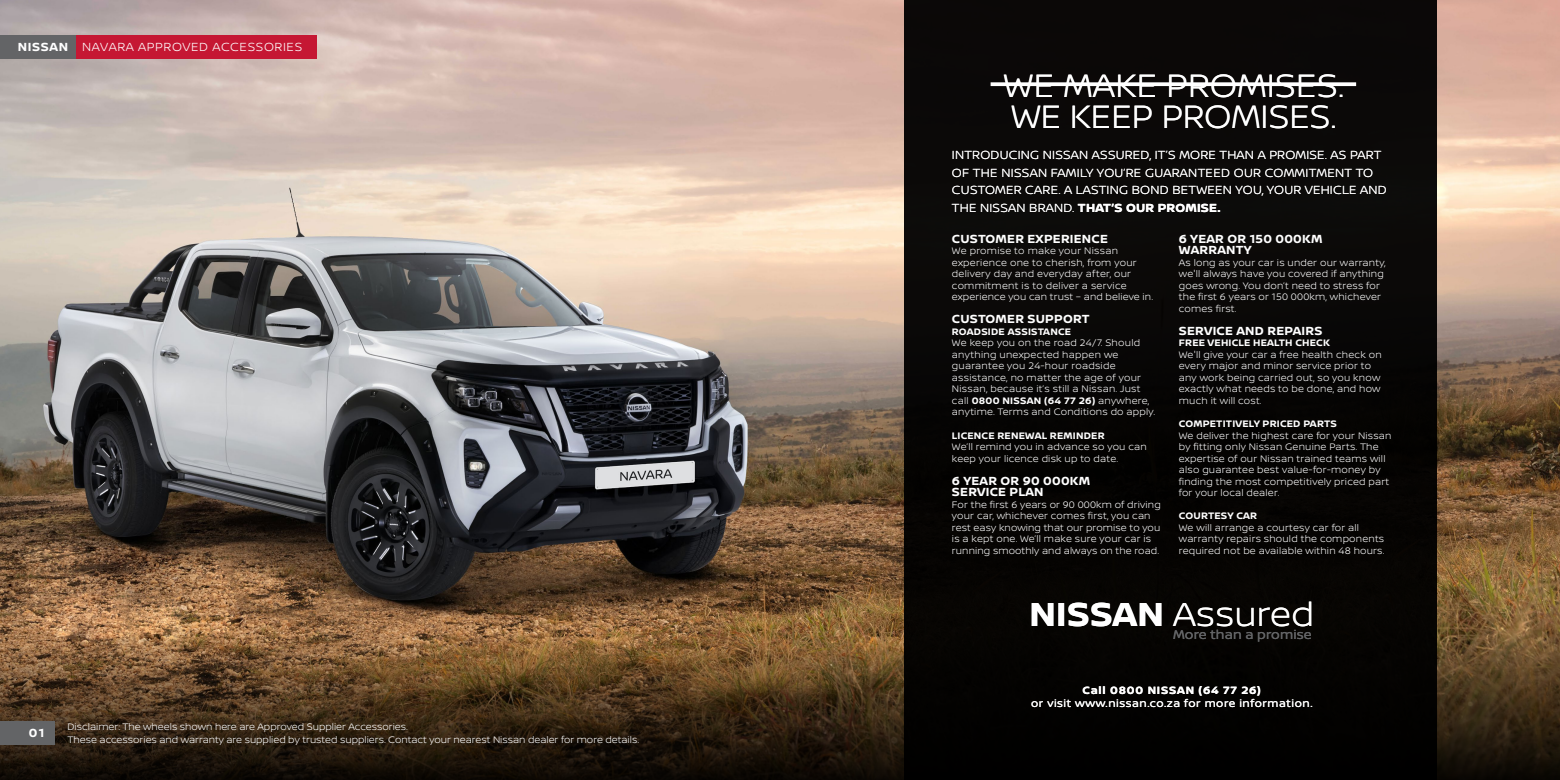
<style>
.page{position:relative;width:1560px;height:780px;background:#fff}
.page>*{position:absolute;margin:0;border:0;box-sizing:border-box;transform-origin:0 0}
.t1{font:300 35.38px "Nissan Brand";letter-spacing:.01em;color:#fff}
.t2{font:300 34.38px/31.6px "Nissan Brand";color:#fff}
.t3{font:13.5px "Nissan Brand";letter-spacing:.01em;color:#636466}
.t4{font:300 12.5px/17.5px "Nissan Brand";letter-spacing:.02em;color:#fff}
.t5{font:700 12.5px/11.5px "Nissan Brand";letter-spacing:.02em;color:#fff}
.t6{font:300 12.5px "Nissan Brand";letter-spacing:.05em;color:#fff}
.t7{font:11.25px "Nissan Brand";letter-spacing:.05em;color:#fff}
.t8{font:700 11.25px "Nissan Brand";letter-spacing:.075em;color:#fff}
.t9{font:300 10px/11.5px "Nissan Brand";letter-spacing:.02em;color:#fff}
.t10{font:300 10px/12.5px "Nissan Brand";color:#fff}
.t11{font:700 10px "Nissan Brand";letter-spacing:.02em;color:#fff}
.s1{font-weight:700}
</style>
<div class="page">
<img style="left:0;top:0;width:1559px;height:630px">
<svg style="left:0;top:630px;width:1559px;height:150px;background:#4b361e"></svg>
<div style="left:75px;top:35px;width:242px;height:24px;background:#c51733"></div>
<div style="left:0;top:35px;width:75px;height:24px;background:#636466"></div>
<div style="left:0;top:720px;width:54px;height:24px;background:#636466"></div>
<div style="left:904px;top:0;width:532px;height:780px;background:#070604"></div>
<svg style="left:990px;top:82px;width:365px;height:4px"></svg>
<p class="t6" style="left:18px;top:38px;width:286px"><span class="s1">NISSAN</span> NAVARA APPROVED ACCESSORIES</p>
<p class="t5" style="left:29px;top:726px;width:17px">01</p>
<p class="t10" style="left:68px;top:720px;width:573px">Disclaimer: The wheels shown here are Approved Supplier Accessories.<br>These accessories and warranty are supplied by trusted suppliers. Contact your nearest Nissan dealer for more details.</p>
<h2 class="t2" style="left:1003px;top:68px;width:342px">WE MAKE PROMISES.<br>WE KEEP PROMISES.</h2>
<p class="t4" style="left:951px;top:146px;width:436px">INTRODUCING NISSAN ASSURED, IT’S MORE THAN A PROMISE. AS PART OF THE NISSAN FAMILY YOU’RE GUARANTEED OUR COMMITMENT TO CUSTOMER CARE. A LASTING BOND BETWEEN YOU, YOUR VEHICLE AND THE NISSAN BRAND. <span class="s1">THAT’S OUR PROMISE.</span></p>
<p class="t5" style="left:951px;top:232px;width:157px">CUSTOMER EXPERIENCE</p>
<p class="t9" style="left:951px;top:245px;width:203px">We promise to make your Nissan experience one to cherish, from your delivery day and everyday after, our commitment is to deliver a service experience you can trust – and believe in.</p>
<p class="t5" style="left:951px;top:313px;width:139px">CUSTOMER SUPPORT</p>
<p class="t11" style="left:951px;top:324px;width:121px">ROADSIDE ASSISTANCE</p>
<p class="t9" style="left:951px;top:337px;width:205px">We keep you on the road 24/7. Should anything unexpected happen we guarantee you 24-hour roadside assistance, no matter the age of your Nissan, because it’s still a Nissan. Just call <span class="s1">0800 NISSAN (64 77 26)</span> anywhere, anytime. Terms and Conditions do apply.</p>
<p class="t11" style="left:951px;top:428px;width:154px">LICENCE RENEWAL REMINDER</p>
<p class="t9" style="left:951px;top:440px;width:196px">We’ll remind you in advance so you can keep your licence disk up to date.</p>
<p class="t5" style="left:951px;top:474px;width:140px">6 YEAR OR 90 000KM<br>SERVICE PLAN</p>
<p class="t9" style="left:951px;top:498px;width:210px">For the first 6 years or 90 000km of driving your car, whichever comes first, you can rest easy knowing that our promise to you is a kept one. We’ll make sure your car is running smoothly and always on the road.</p>
<p class="t5" style="left:1178px;top:232px;width:145px">6 YEAR OR 150 000KM<br>WARRANTY</p>
<p class="t9" style="left:1178px;top:256px;width:208px">As long as your car is under our warranty, we'll always have you covered if anything goes wrong. You don’t need to stress for the first 6 years or 150 000km, whichever comes first.</p>
<p class="t5" style="left:1178px;top:324px;width:145px">SERVICE AND REPAIRS</p>
<p class="t11" style="left:1178px;top:336px;width:153px">FREE VEHICLE HEALTH CHECK</p>
<p class="t9" style="left:1178px;top:348px;width:204px">We'll give your car a free health check on every major and minor service prior to any work being carried out, so you know exactly what needs to be done, and how much it will cost.</p>
<p class="t11" style="left:1178px;top:416px;width:159px">COMPETITIVELY PRICED PARTS</p>
<p class="t9" style="left:1178px;top:429px;width:214px">We deliver the highest care for your Nissan by fitting only Nissan Genuine Parts. The expertise of our Nissan trained teams will also guarantee best value-for-money by finding the most competitively priced part for your local dealer.</p>
<p class="t11" style="left:1178px;top:508px;width:80px">COURTESY CAR</p>
<p class="t9" style="left:1178px;top:521px;width:207px">We will arrange a courtesy car for all warranty repairs should the components required not be available within 48 hours.</p>
<h1 class="t1" style="left:1029px;top:588px;width:286px"><span class="s1">NISSAN</span> Assured</h1>
<h3 class="t3" style="left:1172px;top:624px;width:140px">More than a promise</h3>
<p class="t8" style="left:1082px;top:681px;width:180px">Call 0800 NISSAN (64 77 26)</p>
<p class="t7" style="left:1031px;top:695px;width:283px">or visit www.nissan.co.za for more information.</p>
</div>
